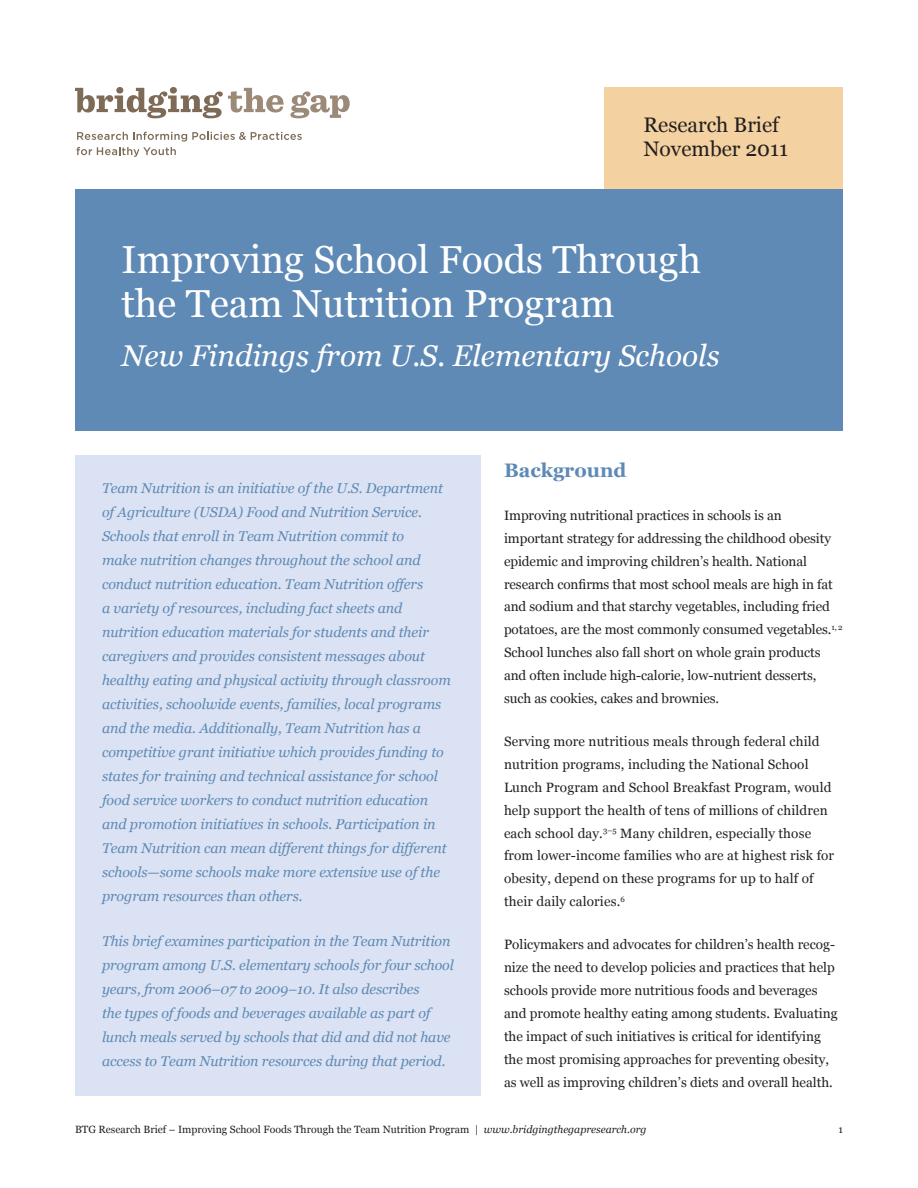
<style>
.page{position:relative;width:918px;height:1188px;background:#fff}
.page>*{position:absolute;margin:0;border:0;box-sizing:border-box;transform-origin:0 0}
.t1{font:39px/43.5px "Georgia";color:#fff}
.t2{font:italic 30px "Georgia";color:#fff}
.Research_Brief{font:21px "Georgia";color:#231f20}
.Header_1{font:700 19.5px "Georgia";color:#5f8ab5}
.t3{font:italic 14.25px/24px "Georgia";letter-spacing:-.005em;color:#5f8ab5}
.Body{font:13.5px/23px "Georgia";color:#231f20}
.t4{font:10.5px "Georgia";color:#231f20}
.s1{font-style:italic}
</style>
<div class="page">
<svg style="left:75px;top:87px;width:209px;height:31px"></svg>
<svg style="left:290px;top:91px;width:60px;height:27px"></svg>
<svg style="left:76px;top:132px;width:226px;height:25px"></svg>
<div style="left:75px;top:455px;width:406px;height:641px;background:#dae2f3"></div>
<div style="left:75px;top:189px;width:768px;height:241px;background:#5f8ab5"></div>
<div style="left:604px;top:87px;width:239px;height:102px;background:#f4d1a0"></div>
<p class="Research_Brief" style="left:644px;top:112px;width:137px">Research Brief</p>
<p class="Research_Brief" style="left:644px;top:136px;width:146px">November 2011</p>
<p class="t1" style="left:122px;top:239px;width:581px">Improving School Foods Through the Team Nutrition Program</p>
<p class="t2" style="left:122px;top:337px;width:600px">New Findings from U.S. Elementary Schools</p>
<p class="t3" style="left:102px;top:476px;width:350px">Team Nutrition is an initiative of the U.S. Department of Agriculture (USDA) Food and Nutrition Service.<br>Schools that enroll in Team Nutrition commit to<br>make nutrition changes throughout the school and conduct nutrition education. Team Nutrition offers<br>a variety of resources, including fact sheets and nutrition education materials for students and their caregivers and provides consistent messages about healthy eating and physical activity through classroom activities, schoolwide events, families, local programs and the media. Additionally, Team Nutrition has a competitive grant initiative which provides funding to states for training and technical assistance for school food service workers to conduct nutrition education and promotion initiatives in schools. Participation in Team Nutrition can mean different things for different schools—some schools make more extensive use of the program resources than others.</p>
<p class="t3" style="left:102px;top:929px;width:353px">This brief examines participation in the Team Nutrition program among U.S. elementary schools for four school years, from 2006–07 to 2009–10. It also describes<br>the types of foods and beverages available as part of lunch meals served by schools that did and did not have access to Team Nutrition resources during that period.</p>
<p class="Header_1" style="left:504px;top:458px;width:124px">Background</p>
<p class="Body" style="left:504px;top:504px;width:340px">Improving nutritional practices in schools is an important strategy for addressing the childhood obesity epidemic and improving children’s health. National research confirms that most school meals are high in fat and sodium and that starchy vegetables, including fried potatoes, are the most commonly consumed vegetables.<sup>1,</sup> <sup>2<br></sup>School lunches also fall short on whole grain products and often include high-calorie, low-nutrient desserts, such as cookies, cakes and brownies.</p>
<p class="Body" style="left:504px;top:730px;width:332px">Serving more nutritious meals through federal child nutrition programs, including the National School Lunch Program and School Breakfast Program, would help support the health of tens of millions of children each school day.<sup>3–5</sup> Many children, especially those from lower-income families who are at highest risk for obesity, depend on these programs for up to half of their daily calories.<sup>6</sup></p>
<p class="Body" style="left:504px;top:933px;width:335px">Policymakers and advocates for children’s health recog&shy;nize the need to develop policies and practices that help schools provide more nutritious foods and beverages and promote healthy eating among students. Evaluating the impact of such initiatives is critical for identifying the most promising approaches for preventing obesity, as well as improving children’s diets and overall health.</p>
<p class="t4" style="left:75px;top:1123px;width:573px">BTG Research Brief – Improving School Foods Through the Team Nutrition Program | <span class="s1">www.bridgingthegapresearch.org</span></p>
<p class="t4" style="left:838px;top:1123px;width:6px">1</p>
</div>
